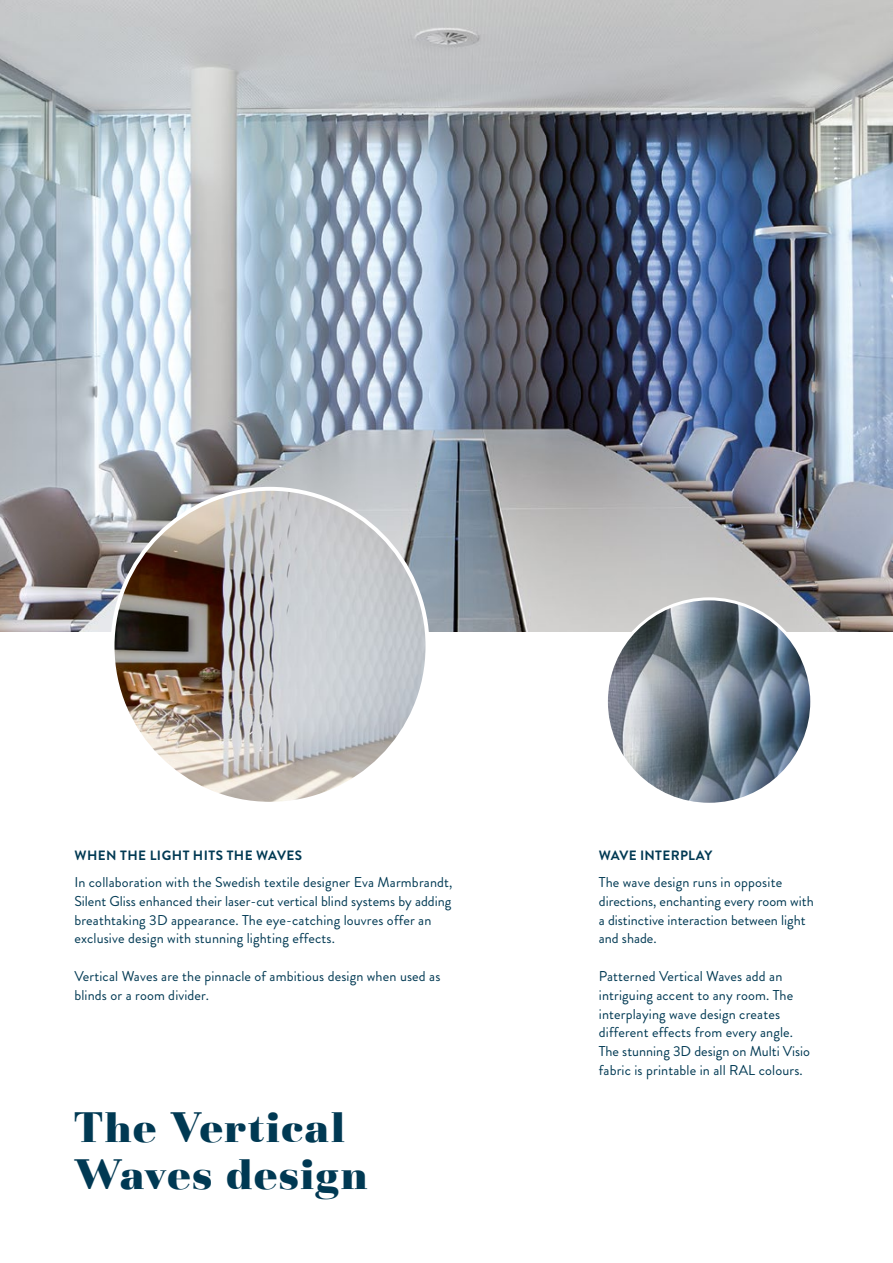
<style>
.page{position:relative;width:893px;height:1263px;background:#fff}
.page>*{position:absolute;margin:0;border:0;box-sizing:border-box;transform-origin:0 0}
.t1{font:900 44.25px/46.5px "Basilia";letter-spacing:.03em;color:#003953}
.t2{font:14.25px/18.8px "Brandon Grotesque";letter-spacing:.01em;color:#003953}
.t3{font:700 13.5px "Brandon Grotesque";letter-spacing:.03em;color:#003953}
</style>
<div class="page">
<img style="left:1px;top:0;width:892px;height:631px">
<img style="left:0;top:0;width:1px;height:631px">
<img style="left:113px;top:489px;width:314px;height:315px;border-radius:157px">
<img style="left:606px;top:599px;width:206px;height:205px;border-radius:103px">
<p class="t3" style="left:75px;top:846px;width:229px">WHEN THE LIGHT HITS THE WAVES</p>
<p class="t2" style="left:74px;top:873px;width:380px">In collaboration with the Swedish textile designer Eva Marmbrandt, Silent Gliss enhanced their laser-cut vertical blind systems by adding breathtaking 3D appearance. The eye-catching louvres offer an exclusive design with stunning lighting effects.</p>
<p class="t2" style="left:74px;top:967px;width:368px">Vertical Waves are the pinnacle of ambitious design when used as blinds or a room divider.</p>
<h1 class="t1" style="left:74px;top:1108px;width:295px">The Vertical<br>Waves design</h1>
<p class="t3" style="left:599px;top:846px;width:115px">WAVE INTERPLAY</p>
<p class="t2" style="left:599px;top:873px;width:216px">The wave design runs in opposite directions, enchanting every room with a distinctive interaction between light and shade.</p>
<p class="t2" style="left:599px;top:967px;width:213px">Patterned Vertical Waves add an intriguing accent to any room. The interplaying wave design creates different effects from every angle.<br>The stunning 3D design on Multi Visio fabric is printable in all RAL colours.</p>
</div>
